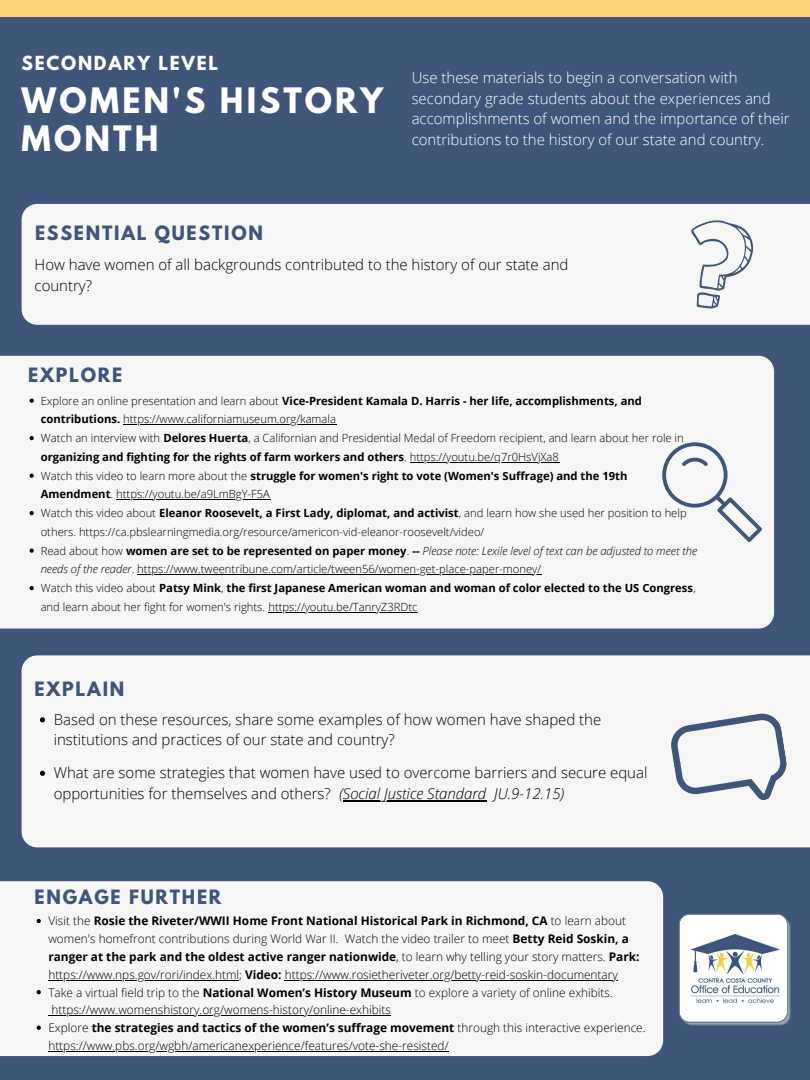
<style>
.page{position:relative;width:810px;height:1080px;background:#3f557a}
.page>*{position:absolute;margin:0;border:0;box-sizing:border-box;transform-origin:0 0}
.t1{font:700 31.06px/38.7px "League Spartan";letter-spacing:.1em;color:#fff}
.t2{font:700 17.5px "League Spartan";letter-spacing:.1em;color:#3f557a}
.t3{font:700 17.19px "League Spartan";letter-spacing:.1em;color:#fff}
.t4{font:300 15px/20.6px "Open Sans";color:#000}
.t5{font:300 15px/20.6px "Open Sans";color:#fff}
.t6{font:300 11.88px/17.8px "Open Sans";color:#000}
.t7{font:300 11.25px/18.8px "Open Sans";color:#000}
.s1{font-weight:700}
.s2{font-style:italic}
</style>
<div class="page">
<div style="left:0;top:0;width:810px;height:17px;background:#fed176"></div>
<div style="left:0;top:881px;width:663px;height:175px;background:#f6f6f6"></div>
<div style="left:0;top:356px;width:774px;height:273px;background:#f6f6f6"></div>
<svg style="left:30px;top:399px;width:4px;height:4px"></svg>
<hr style="left:123px;top:424px;width:213px;height:1px;background:#000">
<svg style="left:30px;top:436px;width:4px;height:4px"></svg>
<hr style="left:410px;top:462px;width:149px;height:1px;background:#000">
<svg style="left:30px;top:474px;width:4px;height:4px"></svg>
<hr style="left:116px;top:499px;width:154px;height:1px;background:#000">
<svg style="left:30px;top:511px;width:4px;height:4px"></svg>
<svg style="left:30px;top:549px;width:4px;height:4px"></svg>
<hr style="left:137px;top:574px;width:405px;height:1px;background:#000">
<svg style="left:30px;top:586px;width:4px;height:4px"></svg>
<hr style="left:268px;top:612px;width:150px;height:1px;background:#000">
<div style="left:22px;top:204px;width:788px;height:121px;background:#f6f6f6"></div>
<svg style="left:691px;top:220px;width:62px;height:89px;background:#dbdee3"></svg>
<svg style="left:662px;top:442px;width:100px;height:100px;background:#dde0e5"></svg>
<div style="left:22px;top:655px;width:788px;height:192px;background:#f6f6f6"></div>
<svg style="left:605px;top:690px;width:187px;height:123px;background:#e5e7ea"></svg>
<svg style="left:40px;top:717px;width:5px;height:5px"></svg>
<svg style="left:40px;top:771px;width:5px;height:5px"></svg>
<hr style="left:343px;top:800px;width:143px;height:1px;background:#000">
<svg style="left:37px;top:919px;width:4px;height:4px"></svg>
<hr style="left:48px;top:980px;width:191px;height:1px;background:#000">
<hr style="left:285px;top:980px;width:333px;height:1px;background:#000">
<svg style="left:37px;top:990px;width:4px;height:4px"></svg>
<hr style="left:51px;top:1015px;width:340px;height:1px;background:#000">
<svg style="left:37px;top:1026px;width:4px;height:4px"></svg>
<hr style="left:48px;top:1051px;width:401px;height:1px;background:#000">
<svg style="left:679px;top:914px;width:112px;height:112px;background:#d8dce1"></svg>
<img style="left:690px;top:925px;width:90px;height:90px">
<h3 class="t3" style="left:22px;top:54px;width:198px">SECONDARY LEVEL</h3>
<h1 class="t1" style="left:22px;top:85px;width:363px">WOMEN'S HISTORY<br>MONTH</h1>
<h3 class="t5" style="left:412px;top:67px;width:379px">Use these materials to begin a conversation with secondary grade students about the experiences and accomplishments of women and the importance of their contributions to the history of our state and country.</h3>
<h2 class="t2" style="left:35px;top:225px;width:229px">ESSENTIAL QUESTION</h2>
<h3 class="t4" style="left:35px;top:254px;width:535px">How have women of all backgrounds contributed to the history of our state and country?</h3>
<h2 class="t2" style="left:28px;top:366px;width:96px">EXPLORE</h2>
<p class="t7" style="left:41px;top:391px;width:658px">Explore an online presentation and learn about <span class="s1">Vice-President Kamala D. Harris - her life, accomplishments, and contributions.</span> https://www.californiamuseum.org/kamala<br>Watch an interview with <span class="s1">Delores Huerta</span>, a Californian and Presidential Medal of Freedom recipient, and learn about her role in <span class="s1">organizing and fighting for the rights of farm workers and others</span>. https://youtu.be/q7r0HsVjXa8<br>Watch this video to learn more about the <span class="s1">struggle for women's right to vote (Women's Suffrage) and the 19th Amendment</span>. https://youtu.be/a9LmBgY-F5A<br>Watch this video about <span class="s1">Eleanor Roosevelt, a First Lady, diplomat, and activist</span>, and learn how she used her position to help others. https://ca.pbslearningmedia.org/resource/americon-vid-eleanor-roosevelt/video/<br>Read about how <span class="s1">women are set to be represented on paper money</span>. <span class="s1">--</span> <span class="s2">Please note: Lexile level of text can be adjusted to meet the needs of the reader</span>. https://www.tweentribune.com/article/tween56/women-get-place-paper-money/<br>Watch this video about <span class="s1">Patsy Mink</span>, <span class="s1">the first Japanese American woman and woman of color elected to the US Congress</span>, and learn about her fight for women's rights. https://youtu.be/TanryZ3RDtc</p>
<h2 class="t2" style="left:35px;top:680px;width:91px">EXPLAIN</h2>
<h3 class="t4" style="left:54px;top:709px;width:549px">Based on these resources, share some examples of how women have shaped the institutions and practices of our state and country?</h3>
<h3 class="t4" style="left:54px;top:762px;width:595px">What are some strategies that women have used to overcome barriers and secure equal opportunities for themselves and others? <span class="s2">(Social Justice Standard JU.9-12.15)</span></h3>
<h2 class="t2" style="left:35px;top:888px;width:188px">ENGAGE FURTHER</h2>
<p class="t6" style="left:48px;top:912px;width:599px">Visit the <span class="s1">Rosie the Riveter/WWII Home Front National Historical Park in Richmond, CA</span> to learn about women's homefront contributions during World War II. Watch the video trailer to meet <span class="s1">Betty Reid Soskin, a ranger at the park and the oldest active ranger nationwide</span>, to learn why telling your story matters. <span class="s1">Park: </span>https://www.nps.gov/rori/index.html; <span class="s1">Video:</span> https://www.rosietheriveter.org/betty-reid-soskin-documentary<br>Take a virtual field trip to the <span class="s1">National Women’s History Museum</span> to explore a variety of online exhibits. https://www.womenshistory.org/womens-history/online-exhibits<br>Explore <span class="s1">the strategies and tactics of the women’s suffrage movement</span> through this interactive experience. https://www.pbs.org/wgbh/americanexperience/features/vote-she-resisted/</p>
</div>
